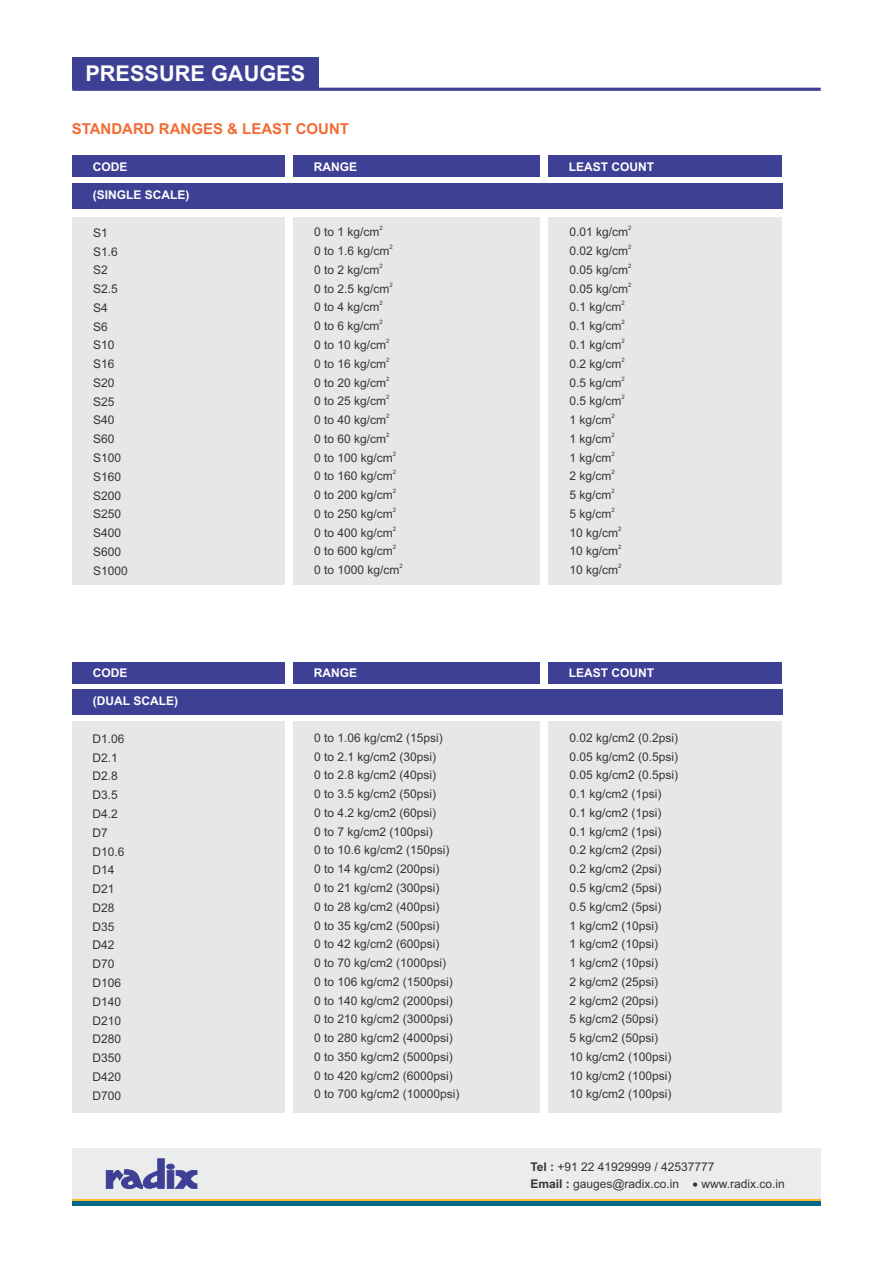
<style>
.page{position:relative;width:893px;height:1263px;background:#fff}
.page>*{position:absolute;margin:0;border:0;box-sizing:border-box;transform-origin:0 0}
.t1{font:700 21.75px "Arial";color:#fefefe}
.t2{font:700 15px "Arial";color:#f26b35}
.t3{font:12px/18.8px "Arial";color:#373435}
.t4{font:700 12px "Arial";color:#fefefe}
.t5{font:6px "Arial";color:#373435}
.s1{font-weight:700}
</style>
<div class="page">
<div style="left:72px;top:57px;width:247px;height:32px;background:#3e4095"></div>
<hr style="left:72px;top:88px;width:749px;height:3px;background:#3e4095">
<div style="left:72px;top:1148px;width:749px;height:51px;background:#ebecec"></div>
<hr style="left:72px;top:1199px;width:749px;height:2px;background:#fdb92e">
<hr style="left:72px;top:1201px;width:749px;height:4px;background:#00678a">
<svg style="left:106px;top:1158px;width:91px;height:31px"></svg>
<div style="left:72px;top:156px;width:213px;height:21px;background:#3e4095"></div>
<div style="left:72px;top:217px;width:213px;height:368px;background:#e6e7e8"></div>
<div style="left:72px;top:183px;width:710px;height:26px;background:#3e4095"></div>
<div style="left:293px;top:156px;width:247px;height:21px;background:#3e4095"></div>
<div style="left:293px;top:217px;width:247px;height:368px;background:#e6e7e8"></div>
<div style="left:549px;top:156px;width:233px;height:21px;background:#3e4095"></div>
<div style="left:549px;top:217px;width:233px;height:368px;background:#e6e7e8"></div>
<div style="left:72px;top:662px;width:213px;height:21px;background:#3e4095"></div>
<div style="left:72px;top:721px;width:213px;height:391px;background:#e6e7e8"></div>
<div style="left:72px;top:689px;width:710px;height:26px;background:#3e4095"></div>
<div style="left:293px;top:662px;width:247px;height:21px;background:#3e4095"></div>
<div style="left:293px;top:721px;width:247px;height:391px;background:#e6e7e8"></div>
<div style="left:549px;top:662px;width:233px;height:21px;background:#3e4095"></div>
<div style="left:549px;top:721px;width:233px;height:391px;background:#e6e7e8"></div>
<h1 class="t1" style="left:85px;top:65px;width:221px">PRESSURE GAUGES</h1>
<p class="t2" style="left:72px;top:123px;width:279px">STANDARD RANGES &amp; LEAST COUNT</p>
<p class="t4" style="left:93px;top:162px;width:36px">CODE</p>
<p class="t4" style="left:314px;top:162px;width:45px">RANGE</p>
<p class="t4" style="left:93px;top:191px;width:98px">(SINGLE SCALE)</p>
<p class="t3" style="left:93px;top:224px;width:36px">S1<br>S1.6<br>S2<br>S2.5<br>S4<br>S6<br>S10<br>S16<br>S20<br>S25<br>S40<br>S60<br>S100<br>S160<br>S200<br>S250<br>S400<br>S600<br>S1000</p>
<p class="t5" style="left:380px;top:226px;width:5px">2</p>
<p class="t3" style="left:314px;top:224px;width:67px">0 to 1 kg/cm</p>
<p class="t5" style="left:390px;top:245px;width:5px">2</p>
<p class="t3" style="left:314px;top:243px;width:77px">0 to 1.6 kg/cm</p>
<p class="t5" style="left:380px;top:264px;width:5px">2</p>
<p class="t3" style="left:314px;top:261px;width:67px">0 to 2 kg/cm</p>
<p class="t5" style="left:390px;top:282px;width:5px">2</p>
<p class="t3" style="left:314px;top:280px;width:77px">0 to 2.5 kg/cm</p>
<p class="t5" style="left:380px;top:301px;width:5px">2</p>
<p class="t3" style="left:314px;top:299px;width:67px">0 to 4 kg/cm</p>
<p class="t5" style="left:380px;top:320px;width:5px">2</p>
<p class="t3" style="left:314px;top:318px;width:67px">0 to 6 kg/cm</p>
<p class="t5" style="left:386px;top:339px;width:5px">2</p>
<p class="t3" style="left:314px;top:336px;width:74px">0 to 10 kg/cm</p>
<p class="t5" style="left:386px;top:357px;width:5px">2</p>
<p class="t3" style="left:314px;top:355px;width:74px">0 to 16 kg/cm</p>
<p class="t5" style="left:386px;top:376px;width:5px">2</p>
<p class="t3" style="left:314px;top:374px;width:74px">0 to 20 kg/cm</p>
<p class="t5" style="left:386px;top:395px;width:5px">2</p>
<p class="t3" style="left:314px;top:393px;width:74px">0 to 25 kg/cm</p>
<p class="t5" style="left:386px;top:414px;width:5px">2</p>
<p class="t3" style="left:314px;top:412px;width:74px">0 to 40 kg/cm</p>
<p class="t5" style="left:386px;top:432px;width:5px">2</p>
<p class="t3" style="left:314px;top:430px;width:74px">0 to 60 kg/cm</p>
<p class="t5" style="left:393px;top:451px;width:5px">2</p>
<p class="t3" style="left:314px;top:449px;width:80px">0 to 100 kg/cm</p>
<p class="t5" style="left:393px;top:470px;width:5px">2</p>
<p class="t3" style="left:314px;top:468px;width:80px">0 to 160 kg/cm</p>
<p class="t5" style="left:393px;top:489px;width:5px">2</p>
<p class="t3" style="left:314px;top:487px;width:80px">0 to 200 kg/cm</p>
<p class="t5" style="left:393px;top:507px;width:5px">2</p>
<p class="t3" style="left:314px;top:505px;width:80px">0 to 250 kg/cm</p>
<p class="t5" style="left:393px;top:526px;width:5px">2</p>
<p class="t3" style="left:314px;top:524px;width:80px">0 to 400 kg/cm</p>
<p class="t5" style="left:393px;top:545px;width:5px">2</p>
<p class="t3" style="left:314px;top:543px;width:80px">0 to 600 kg/cm</p>
<p class="t5" style="left:400px;top:564px;width:5px">2</p>
<p class="t3" style="left:314px;top:562px;width:87px">0 to 1000 kg/cm</p>
<p class="t4" style="left:569px;top:162px;width:87px">LEAST COUNT</p>
<p class="t5" style="left:628px;top:226px;width:5px">2</p>
<p class="t3" style="left:569px;top:224px;width:60px">0.01 kg/cm</p>
<p class="t5" style="left:628px;top:245px;width:5px">2</p>
<p class="t3" style="left:569px;top:243px;width:60px">0.02 kg/cm</p>
<p class="t5" style="left:628px;top:264px;width:5px">2</p>
<p class="t3" style="left:569px;top:261px;width:60px">0.05 kg/cm</p>
<p class="t5" style="left:628px;top:282px;width:5px">2</p>
<p class="t3" style="left:569px;top:280px;width:60px">0.05 kg/cm</p>
<p class="t5" style="left:621px;top:301px;width:5px">2</p>
<p class="t3" style="left:569px;top:299px;width:54px">0.1 kg/cm</p>
<p class="t5" style="left:621px;top:320px;width:5px">2</p>
<p class="t3" style="left:569px;top:318px;width:54px">0.1 kg/cm</p>
<p class="t5" style="left:621px;top:339px;width:5px">2</p>
<p class="t3" style="left:569px;top:336px;width:54px">0.1 kg/cm</p>
<p class="t5" style="left:621px;top:357px;width:5px">2</p>
<p class="t3" style="left:569px;top:355px;width:54px">0.2 kg/cm</p>
<p class="t5" style="left:621px;top:376px;width:5px">2</p>
<p class="t3" style="left:569px;top:374px;width:54px">0.5 kg/cm</p>
<p class="t5" style="left:621px;top:395px;width:5px">2</p>
<p class="t3" style="left:569px;top:393px;width:54px">0.5 kg/cm</p>
<p class="t5" style="left:611px;top:414px;width:5px">2</p>
<p class="t3" style="left:569px;top:412px;width:44px">1 kg/cm</p>
<p class="t5" style="left:611px;top:432px;width:5px">2</p>
<p class="t3" style="left:569px;top:430px;width:44px">1 kg/cm</p>
<p class="t5" style="left:611px;top:451px;width:5px">2</p>
<p class="t3" style="left:569px;top:449px;width:44px">1 kg/cm</p>
<p class="t5" style="left:611px;top:470px;width:5px">2</p>
<p class="t3" style="left:569px;top:468px;width:44px">2 kg/cm</p>
<p class="t5" style="left:611px;top:489px;width:5px">2</p>
<p class="t3" style="left:569px;top:487px;width:44px">5 kg/cm</p>
<p class="t5" style="left:611px;top:507px;width:5px">2</p>
<p class="t3" style="left:569px;top:505px;width:44px">5 kg/cm</p>
<p class="t5" style="left:618px;top:526px;width:5px">2</p>
<p class="t3" style="left:569px;top:524px;width:50px">10 kg/cm</p>
<p class="t5" style="left:618px;top:545px;width:5px">2</p>
<p class="t3" style="left:569px;top:543px;width:50px">10 kg/cm</p>
<p class="t5" style="left:618px;top:564px;width:5px">2</p>
<p class="t3" style="left:569px;top:562px;width:50px">10 kg/cm</p>
<p class="t4" style="left:93px;top:668px;width:36px">CODE</p>
<p class="t4" style="left:93px;top:697px;width:87px">(DUAL SCALE)</p>
<p class="t3" style="left:93px;top:730px;width:34px">D1.06<br>D2.1<br>D2.8<br>D3.5<br>D4.2<br>D7<br>D10.6<br>D14<br>D21<br>D28<br>D35<br>D42<br>D70<br>D106<br>D140<br>D210<br>D280<br>D350<br>D420<br>D700</p>
<p class="t4" style="left:314px;top:668px;width:45px">RANGE</p>
<p class="t4" style="left:569px;top:668px;width:87px">LEAST COUNT</p>
<p class="t3" style="left:314px;top:729px;width:147px">0 to 1.06 kg/cm2 (15psi)<br>0 to 2.1 kg/cm2 (30psi)<br>0 to 2.8 kg/cm2 (40psi)<br>0 to 3.5 kg/cm2 (50psi)<br>0 to 4.2 kg/cm2 (60psi)<br>0 to 7 kg/cm2 (100psi)<br>0 to 10.6 kg/cm2 (150psi)<br>0 to 14 kg/cm2 (200psi)<br>0 to 21 kg/cm2 (300psi)<br>0 to 28 kg/cm2 (400psi)<br>0 to 35 kg/cm2 (500psi)<br>0 to 42 kg/cm2 (600psi)<br>0 to 70 kg/cm2 (1000psi)<br>0 to 106 kg/cm2 (1500psi)<br>0 to 140 kg/cm2 (2000psi)<br>0 to 210 kg/cm2 (3000psi)<br>0 to 280 kg/cm2 (4000psi)<br>0 to 350 kg/cm2 (5000psi)<br>0 to 420 kg/cm2 (6000psi)<br>0 to 700 kg/cm2 (10000psi)</p>
<p class="t3" style="left:569px;top:729px;width:110px">0.02 kg/cm2 (0.2psi)<br>0.05 kg/cm2 (0.5psi)<br>0.05 kg/cm2 (0.5psi)<br>0.1 kg/cm2 (1psi)<br>0.1 kg/cm2 (1psi)<br>0.1 kg/cm2 (1psi)<br>0.2 kg/cm2 (2psi)<br>0.2 kg/cm2 (2psi)<br>0.5 kg/cm2 (5psi)<br>0.5 kg/cm2 (5psi)<br>1 kg/cm2 (10psi)<br>1 kg/cm2 (10psi)<br>1 kg/cm2 (10psi)<br>2 kg/cm2 (25psi)<br>2 kg/cm2 (20psi)<br>5 kg/cm2 (50psi)<br>5 kg/cm2 (50psi)<br>10 kg/cm2 (100psi)<br>10 kg/cm2 (100psi)<br>10 kg/cm2 (100psi)</p>
<p class="t3" style="left:530px;top:1159px;width:256px;line-height:17.5px"><span class="s1">Tel :</span> +91 22 41929999 / 42537777<br><span class="s1">Email :</span> gauges@radix.co.in • www.radix.co.in</p>
</div>
